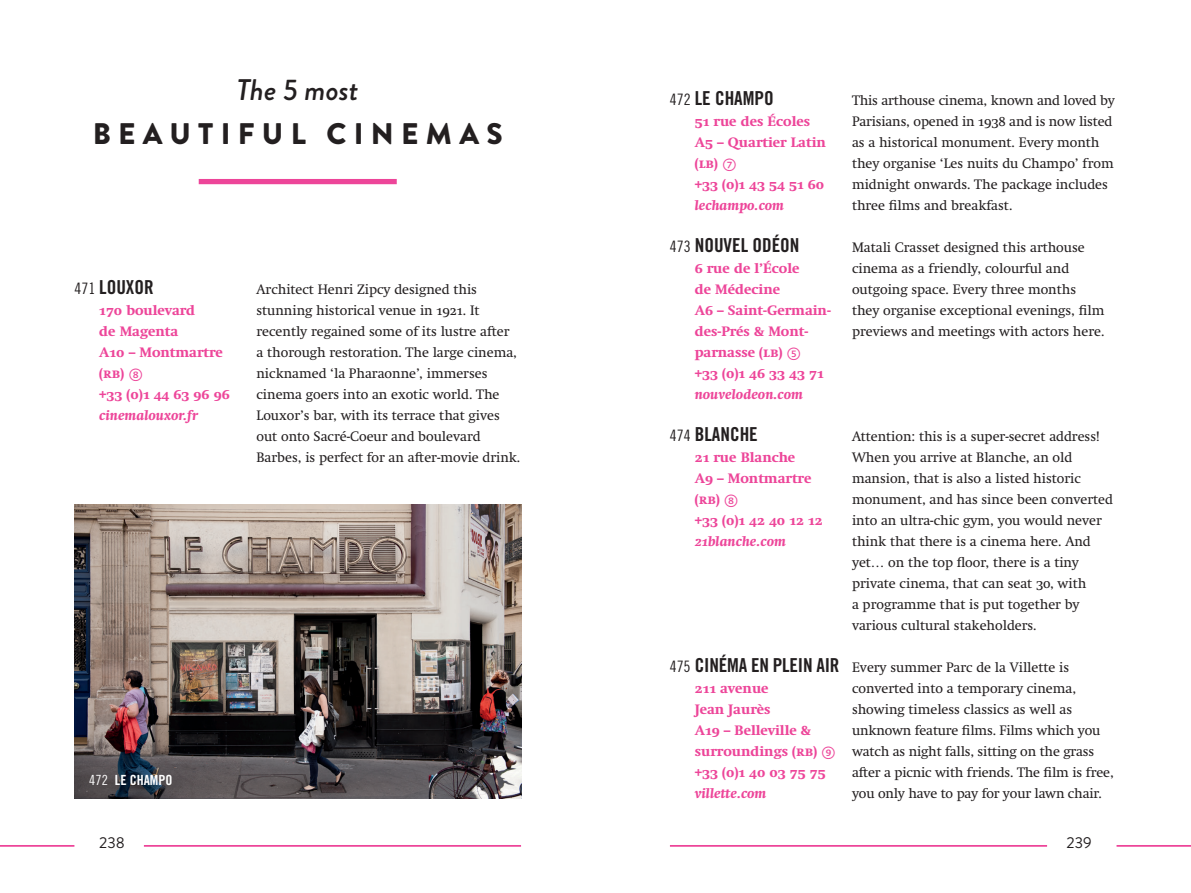
<style>
.page{position:relative;width:1191px;height:893px;background:#fff}
.page>*{position:absolute;margin:0;border:0;box-sizing:border-box;transform-origin:0 0}
.ChapterTitle-2Lines{font:900 29.75px/43.8px "Brandon Grotesque";letter-spacing:.245em;color:#231f20;text-align:center}
.t1{font:19.25px "Trade Gothic LT Pro Bd Cn 20";color:#231f20}
.t2{font:15.75px "Brandon Grotesque";color:#231f20}
.ParaFl{font:14px/21px "Swift Neue LT Pro";color:#231f20}
.Address{font:700 14px/21px "Swift Neue LT Pro";color:#ed4599}
.PhoneNumber{font:700 14px "Swift Neue LT Pro";color:#ed4599}
.WebAddress{font:italic 700 14px "Swift Neue LT Pro";color:#ed4599}
.FOTOBIJSCHRIFT{font:14px "Trade Gothic LT Pro Bd Cn 20";color:#fff}
.s1{font-weight:500;font-style:italic}
.s2{font-family:"Trade Gothic LT Pro Cn 18";font-size:15.75px}
.s3{font-family:"Fedra Sans Pro";font-weight:400;font-size:17.5px}
.s4{font-family:"Trade Gothic LT Pro Cn 18"}
</style>
<div class="page">
<hr style="left:670px;top:845px;width:377px;height:2px;background:#ed4599">
<hr style="left:144px;top:845px;width:377px;height:2px;background:#ed4599">
<hr style="left:0;top:845px;width:74px;height:2px;background:#ed4599">
<hr style="left:1116px;top:845px;width:75px;height:2px;background:#ed4599">
<div style="left:199px;top:179px;width:198px;height:5px;background:#ed4599"></div>
<img style="left:74px;top:504px;width:447px;height:294px">
<p class="ChapterTitle-2Lines" style="left:93px;top:68px;width:411px"><span class="s1">The 5 most<br></span>BEAUTIFUL CINEMAS</p>
<p class="t1" style="left:74px;top:275px;width:81px"><span class="s2">471</span> LOUXOR</p>
<p class="Address" style="left:99px;top:300px;width:98px">170 boulevard de Magenta</p>
<p class="Address" style="left:99px;top:342px;width:125px">A10 – Montmartre (rb) <span class="s3">➇</span></p>
<p class="PhoneNumber" style="left:99px;top:386px;width:132px">+33 (0)1 44 63 96 96</p>
<p class="WebAddress" style="left:99px;top:407px;width:100px">cinemalouxor.fr</p>
<p class="ParaFl" style="left:256px;top:279px;width:265px">Architect Henri Zipcy designed this stunning historical venue in 1921. It recently regained some of its lustre after<br>a thorough restoration. The large cinema, nicknamed ‘la Pharaonne’, immerses cinema goers into an exotic world. The Louxor’s bar, with its terrace that gives out onto Sacré-Coeur and boulevard Barbes, is perfect for an after-movie drink.</p>
<p class="FOTOBIJSCHRIFT" style="left:89px;top:771px;width:85px"><span class="s4">472</span> LE CHAMPO</p>
<p class="t1" style="left:670px;top:86px;width:105px"><span class="s2">472</span> LE CHAMPO</p>
<p class="Address" style="left:694px;top:111px;width:117px">51 rue des Écoles</p>
<p class="Address" style="left:694px;top:132px;width:133px">A5 – Quartier Latin (lb) <span class="s3">➆</span></p>
<p class="PhoneNumber" style="left:694px;top:176px;width:131px">+33 (0)1 43 54 51 60</p>
<p class="WebAddress" style="left:694px;top:197px;width:91px">lechampo.com</p>
<p class="t1" style="left:670px;top:233px;width:131px"><span class="s2">473</span> NOUVEL ODÉON</p>
<p class="Address" style="left:694px;top:258px;width:106px">6 rue de l’École de Médecine</p>
<p class="Address" style="left:694px;top:300px;width:138px">A6 – Saint-Germain&shy;des-Prés &amp; Mont&shy;parnasse (lb) <span class="s3">➄</span></p>
<p class="PhoneNumber" style="left:694px;top:365px;width:130px">+33 (0)1 46 33 43 71</p>
<p class="WebAddress" style="left:694px;top:386px;width:110px">nouvelodeon.com</p>
<p class="t1" style="left:670px;top:422px;width:89px"><span class="s2">474</span> BLANCHE</p>
<p class="Address" style="left:694px;top:447px;width:102px">21 rue Blanche</p>
<p class="Address" style="left:694px;top:468px;width:118px">A9 – Montmartre (rb) <span class="s3">➇</span></p>
<p class="PhoneNumber" style="left:694px;top:512px;width:130px">+33 (0)1 42 40 12 12</p>
<p class="WebAddress" style="left:694px;top:533px;width:93px">21blanche.com</p>
<p class="t1" style="left:670px;top:653px;width:171px"><span class="s2">475</span> CINÉMA EN PLEIN AIR</p>
<p class="Address" style="left:694px;top:678px;width:77px">211 avenue<br>Jean Jaurès</p>
<p class="Address" style="left:694px;top:720px;width:143px">A19 – Belleville &amp; surroundings (rb) <span class="s3">➈</span></p>
<p class="PhoneNumber" style="left:694px;top:764px;width:133px">+33 (0)1 40 03 75 75</p>
<p class="WebAddress" style="left:694px;top:785px;width:73px">villette.com</p>
<p class="ParaFl" style="left:852px;top:90px;width:264px">This arthouse cinema, known and loved by Parisians, opened in 1938 and is now listed as a historical monument. Every month they organise ‘Les nuits du Champo’ from midnight onwards. The package includes three films and breakfast.</p>
<p class="ParaFl" style="left:852px;top:237px;width:254px">Matali Crasset designed this arthouse cinema as a friendly, colourful and outgoing space. Every three months they organise exceptional evenings, film previews and meetings with actors here.</p>
<p class="ParaFl" style="left:852px;top:426px;width:262px">Attention: this is a super-secret address!<br>When you arrive at Blanche, an old mansion, that is also a listed historic monument, and has since been converted into an ultra-chic gym, you would never think that there is a cinema here. And yet… on the top floor, there is a tiny private cinema, that can seat 30, with<br>a programme that is put together by various cultural stakeholders.</p>
<p class="ParaFl" style="left:852px;top:657px;width:263px">Every summer Parc de la Villette is converted into a temporary cinema, showing timeless classics as well as unknown feature films. Films which you watch as night falls, sitting on the grass after a picnic with friends. The film is free, you only have to pay for your lawn chair.</p>
<p class="t2" style="left:99px;top:832px;width:27px">238</p>
<p class="t2" style="left:1066px;top:832px;width:27px">239</p>
</div>
